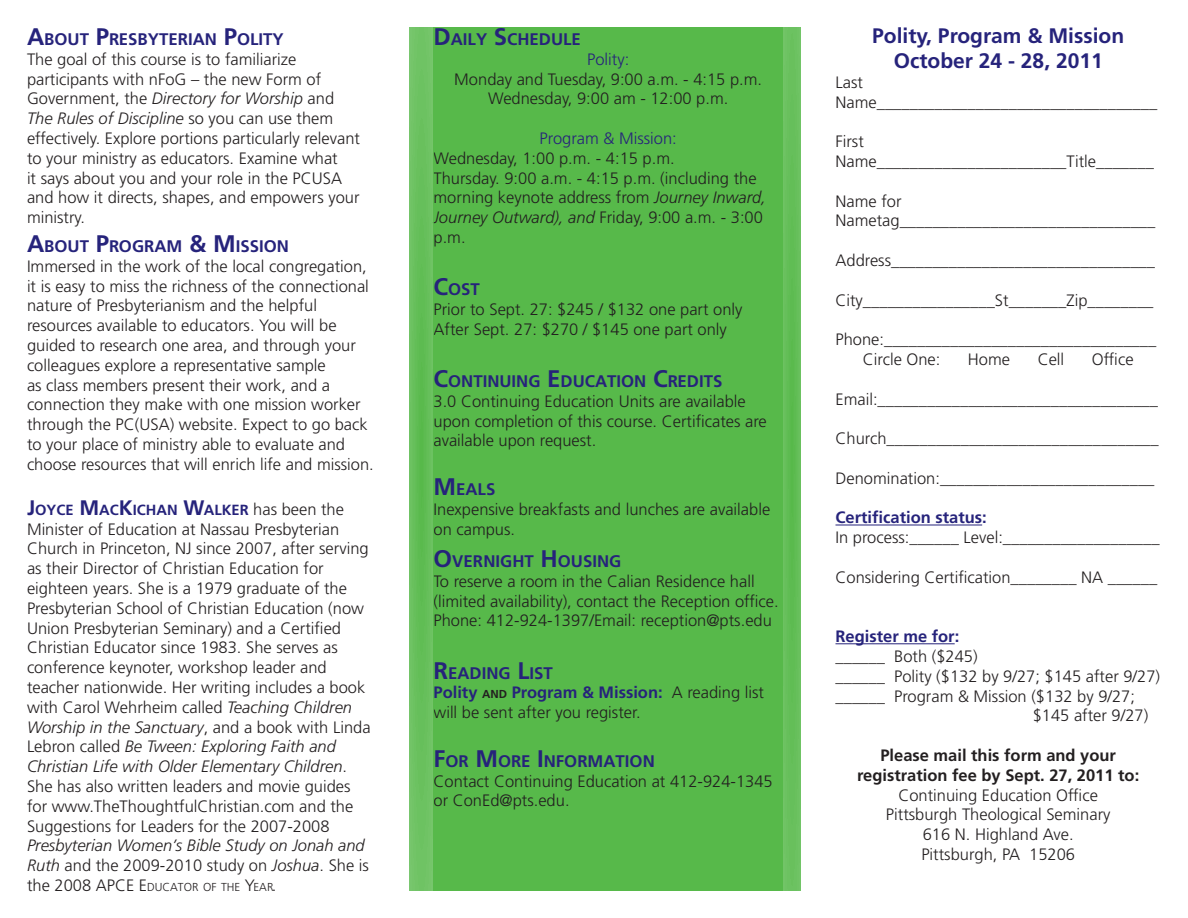
<style>
.page{position:relative;width:1188px;height:918px;background:#fff}
.page>*{position:absolute;margin:0;border:0;box-sizing:border-box;transform-origin:0 0}
.t1{font:700 21px "Frutiger LT Std";color:#26237b}
.t2{font:700 16.8px "Frutiger LT Std";color:#26237b}
.t3{font:300 16.5px/19.8px "Frutiger LT Std";color:#231f20}
.t4{font:700 16.5px/19.8px "Frutiger LT Std";color:#231f20;text-align:center}
.t5{font:700 16.5px "Frutiger LT Std";color:#26237b}
.t6{font:300 16.5px "Frutiger LT Std";color:#26237b}
.t7{font:700 14.7px "Frutiger LT Std";color:#26237b}
.t8{font:300 11.55px "Frutiger LT Std";color:#231f20}
.s1{font-size:24px}
.s2{font-style:italic}
.s3{font-size:21px}
.s4{font-weight:300;font-size:16.5px;color:#231f20}
.s5{font-size:16.5px}
.s6{font-weight:700;color:#26237b}
.s7{font-weight:700;font-size:11.55px}
</style>
<div class="page">
<div style="left:434px;top:27px;width:349px;height:864px;background:#57b94a"></div>
<hr style="left:836px;top:525px;width:146px;height:1px;background:#26237b">
<hr style="left:836px;top:643px;width:119px;height:1px;background:#26237b">
<svg style="left:409px;top:27px;width:25px;height:864px;background:#6ac05e"></svg>
<div style="left:783px;top:27px;width:17px;height:864px;background:linear-gradient(to bottom,#64be59,#64be59)"></div>
<p class="t2" style="left:27px;top:29px;width:258px"><span class="s1">A</span>BOUT <span class="s1">P</span>RESBYTERIAN <span class="s1">P</span>OLITY</p>
<p class="t3" style="left:27px;top:49px;width:335px">The goal of this course is to familiarize participants with nFoG – the new Form of Government, the <span class="s2">Directory for Worship</span> and <span class="s2">The Rules of Discipline</span> so you can use them effectively. Explore portions particularly relevant to your ministry as educators. Examine what<br>it says about you and your role in the PCUSA and how it directs, shapes, and empowers your ministry.</p>
<p class="t2" style="left:27px;top:236px;width:263px"><span class="s1">A</span>BOUT <span class="s1">P</span>ROGRAM <span class="s1">&amp; M</span>ISSION</p>
<p class="t3" style="left:27px;top:256px;width:348px">Immersed in the work of the local congregation, it is easy to miss the richness of the connectional nature of Presbyterianism and the helpful resources available to educators. You will be guided to research one area, and through your colleagues explore a representative sample<br>as class members present their work, and a connection they make with one mission worker through the PC(USA) website. Expect to go back to your place of ministry able to evaluate and choose resources that will enrich life and mission.</p>
<p class="t7" style="left:27px;top:501px;width:319px"><span class="s3">J</span>OYCE <span class="s3">M</span>AC<span class="s3">K</span>ICHAN <span class="s3">W</span>ALKER <span class="s4">has been the</span></p>
<p class="t3" style="left:27px;top:519px;width:345px">Minister of Education at Nassau Presbyterian Church in Princeton, NJ since 2007, after serving as their Director of Christian Education for eighteen years. She is a 1979 graduate of the Presbyterian School of Christian Education (now Union Presbyterian Seminary) and a Certified Christian Educator since 1983. She serves as conference keynoter, workshop leader and teacher nationwide. Her writing includes a book with Carol Wehrheim called <span class="s2">Teaching Children Worship in the Sanctuary</span>, and a book with Linda Lebron called <span class="s2">Be Tween: Exploring Faith and Christian Life with Older Elementary Children</span>.<br>She has also written leaders and movie guides for www.TheThoughtfulChristian.com and the Suggestions for Leaders for the 2007-2008<br><span class="s2">Presbyterian Women’s Bible Study on Jonah and Ruth</span> and the 2009-2010 study on <span class="s2">Joshua</span>. She is</p>
<p class="t8" style="left:27px;top:880px;width:251px"><span class="s5">the 2008</span> <span class="s5">APCE E</span>DUCATOR OF THE <span class="s5">Y</span>EAR<span class="s5">.</span></p>
<p class="t2" style="left:434px;top:29px;width:149px"><span class="s1">D</span>AILY <span class="s1">S</span>CHEDULE</p>
<p class="t6" style="left:587px;top:50px;width:44px">Polity:</p>
<p class="t3" style="left:454px;top:69px;width:309px">Monday and Tuesday, 9:00 a.m. - 4:15 p.m.</p>
<p class="t3" style="left:488px;top:89px;width:242px">Wednesday, 9:00 am - 12:00 p.m.</p>
<p class="t6" style="left:540px;top:129px;width:139px">Program &amp; Mission:</p>
<p class="t3" style="left:434px;top:148px;width:243px">Wednesday, 1:00 p.m. - 4:15 p.m.</p>
<p class="t3" style="left:434px;top:168px;width:334px">Thursday. 9:00 a.m. - 4:15 p.m. (including the morning keynote address from <span class="s2">Journey Inward, Journey Outward), and</span> Friday, 9:00 a.m. - 3:00 p.m.</p>
<p class="t2" style="left:434px;top:279px;width:48px"><span class="s1">C</span>OST</p>
<p class="t3" style="left:434px;top:300px;width:311px">Prior to Sept. 27: $245 / $132 one part only</p>
<p class="t3" style="left:434px;top:319px;width:295px">After Sept. 27: $270 / $145 one part only</p>
<p class="t2" style="left:434px;top:371px;width:289px"><span class="s1">C</span>ONTINUING <span class="s1">E</span> DUCATION <span class="s1">C</span>REDITS</p>
<p class="t3" style="left:434px;top:391px;width:335px">3.0 Continuing Education Units are available upon completion of this course. Certificates are available upon request.</p>
<p class="t2" style="left:434px;top:479px;width:62px"><span class="s1">M</span>EALS</p>
<p class="t3" style="left:434px;top:499px;width:338px">Inexpensive breakfasts and lunches are available on campus.</p>
<p class="t2" style="left:434px;top:551px;width:189px"><span class="s1">O</span>VERNIGHT <span class="s1">H</span> OUSING</p>
<p class="t3" style="left:434px;top:571px;width:347px">To reserve a room in the Calian Residence hall (limited availability), contact the Reception office.<br>Phone: 412-924-1397/Email: reception@pts.edu</p>
<p class="t2" style="left:434px;top:663px;width:121px"><span class="s1">R</span>EADING <span class="s1">L</span>IST</p>
<p class="t3" style="left:434px;top:683px;width:332px"><span class="s6">Polity</span> <span class="s7">AND</span> <span class="s6">Program &amp; Mission:</span> A reading list will be sent after you register.</p>
<p class="t2" style="left:434px;top:751px;width:223px"><span class="s1">F</span>OR <span class="s1">M</span>ORE <span class="s1">I</span> NFORMATION</p>
<p class="t3" style="left:434px;top:771px;width:341px">Contact Continuing Education at 412-924-1345 or ConEd@pts.edu.</p>
<p class="t1" style="left:872px;top:23px;width:254px">Polity, Program &amp; Mission</p>
<p class="t1" style="left:894px;top:48px;width:210px">October 24 - 28, 2011</p>
<p class="t3" style="left:836px;top:72px;width:29px">Last</p>
<p class="t3" style="left:836px;top:92px;width:323px">Name__________________________________</p>
<p class="t3" style="left:836px;top:132px;width:30px">First</p>
<p class="t3" style="left:836px;top:152px;width:320px">Name_______________________Title_______</p>
<p class="t3" style="left:836px;top:191px;width:67px">Name for</p>
<p class="t3" style="left:836px;top:211px;width:321px">Nametag_______________________________</p>
<p class="t3" style="left:836px;top:251px;width:321px">Address________________________________</p>
<p class="t3" style="left:836px;top:290px;width:320px">City________________St_______Zip________</p>
<p class="t3" style="left:836px;top:330px;width:322px">Phone:_________________________________</p>
<p class="t3" style="left:863px;top:350px;width:79px">Circle One:</p>
<p class="t3" style="left:968px;top:350px;width:44px">Home</p>
<p class="t3" style="left:1038px;top:350px;width:28px">Cell</p>
<p class="t3" style="left:1092px;top:350px;width:43px">Office</p>
<p class="t3" style="left:836px;top:389px;width:324px">Email:__________________________________</p>
<p class="t3" style="left:836px;top:429px;width:325px">Church_________________________________</p>
<p class="t3" style="left:836px;top:468px;width:321px">Denomination:__________________________</p>
<p class="t5" style="left:836px;top:508px;width:153px">Certification status:</p>
<p class="t3" style="left:836px;top:528px;width:326px">In process:______ Level:___________________</p>
<p class="t3" style="left:836px;top:567px;width:323px">Considering Certification________ NA ______</p>
<p class="t5" style="left:836px;top:627px;width:125px">Register me for:</p>
<p class="t3" style="left:836px;top:647px;width:144px">______ Both ($245)</p>
<p class="t3" style="left:836px;top:666px;width:326px">______ Polity ($132 by 9/27; $145 after 9/27)</p>
<p class="t3" style="left:836px;top:686px;width:301px">______ Program &amp; Mission ($132 by 9/27;</p>
<p class="t3" style="left:1033px;top:706px;width:117px">$145 after 9/27)</p>
<p class="t4" style="left:857px;top:745px;width:284px">Please mail this form and your registration fee by Sept. 27, 2011 to:</p>
<p class="t3" style="left:898px;top:785px;width:201px">Continuing Education Office</p>
<p class="t3" style="left:886px;top:805px;width:226px">Pittsburgh Theological Seminary</p>
<p class="t3" style="left:923px;top:825px;width:153px">616 N. Highland Ave.</p>
<p class="t3" style="left:921px;top:845px;width:155px">Pittsburgh, PA 15206</p>
</div>
